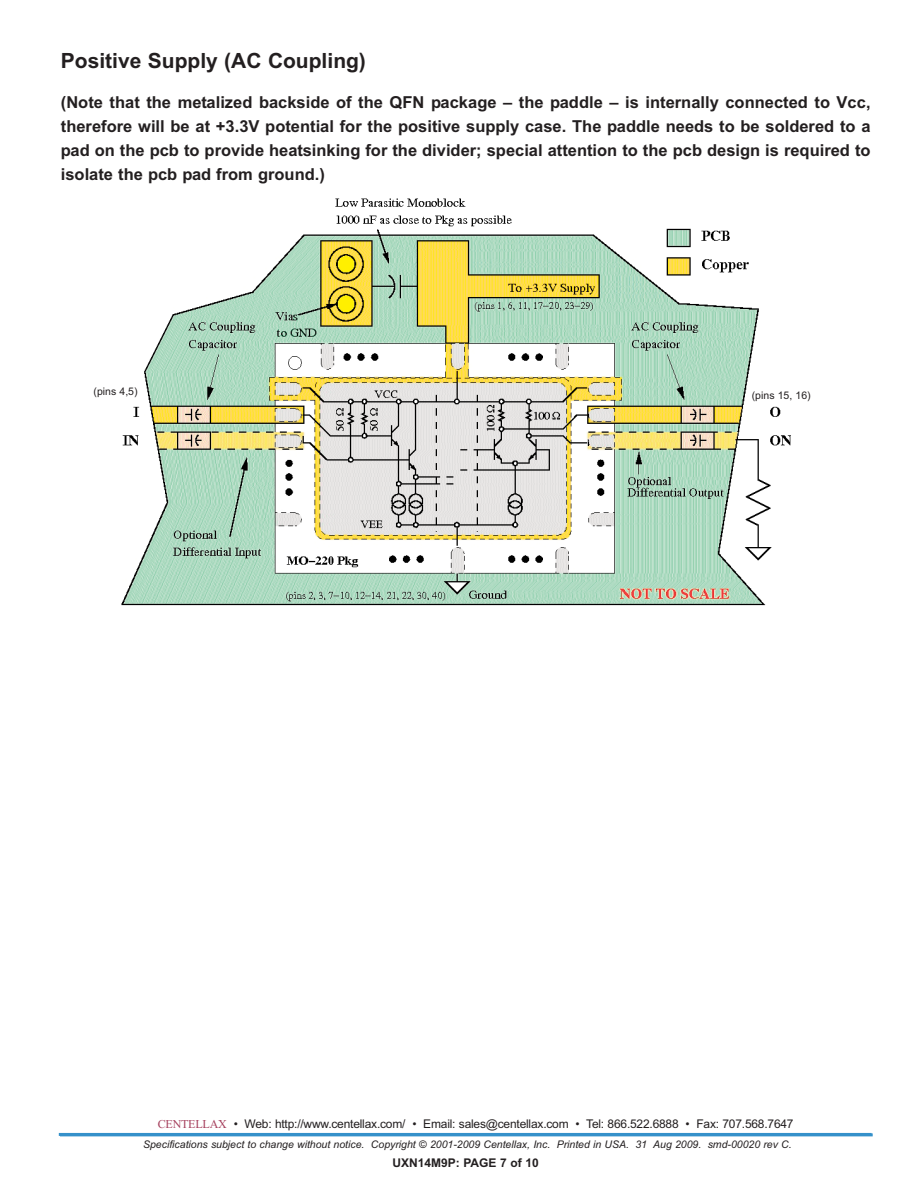
<style>
.page{position:relative;width:918px;height:1188px;background:#fff}
.page>*{position:absolute;margin:0;border:0;box-sizing:border-box;transform-origin:0 0}
.t1{font:700 21px "Arial";color:#231f20}
.t2{font:700 16.5px/24px "Arial";color:#231f20;text-align:justify}
.t3{font:12px "Arial";letter-spacing:-.015em;color:#231f20}
.t4{font:700 12px "Arial";color:#231f20}
.t5{font:italic 10.5px "Arial";color:#231f20}
.t6{font:10.5px "Arial";color:#231f20}
.s1{font-family:"Times New Roman";color:#a53f5c}
</style>
<div class="page">
<hr style="left:60px;top:1133px;width:813px;height:3px;background:#3591ca">
<img style="left:121px;top:198px;width:670px;height:408px">
<div style="left:750px;top:390px;width:66px;height:15px;background:#fff"></div>
<div style="left:92px;top:386px;width:53px;height:15px;background:#fff"></div>
<p class="t1" style="left:61px;top:53px;width:307px">Positive Supply (AC Coupling)</p>
<p class="t2" style="left:61px;top:92px;width:811px">(Note that the metalized backside of the QFN package – the paddle – is internally connected to Vcc, therefore will be at +3.3V potential for the positive supply case. The paddle needs to be soldered to a pad on the pcb to provide heatsinking for the divider; special attention to the pcb design is required to isolate the pcb pad from ground.)</p>
<p class="t6" style="left:94px;top:387px;width:46px">(pins 4,5)</p>
<p class="t6" style="left:752px;top:392px;width:60px">(pins 15, 16)</p>
<p class="t3" style="left:158px;top:1119px;width:637px"><span class="s1">CENTELLAX</span> • Web: http://www.centellax.com/ • Email: sales@centellax.com • Tel: 866.522.6888 • Fax: 707.568.7647</p>
<p class="t5" style="left:143px;top:1141px;width:650px">Specifications subject to change without notice. Copyright © 2001-2009 Centellax, Inc. Printed in USA. 31 Aug 2009. smd-00020 rev C.</p>
<p class="t4" style="left:393px;top:1159px;width:148px">UXN14M9P: PAGE 7 of 10</p>
</div>
